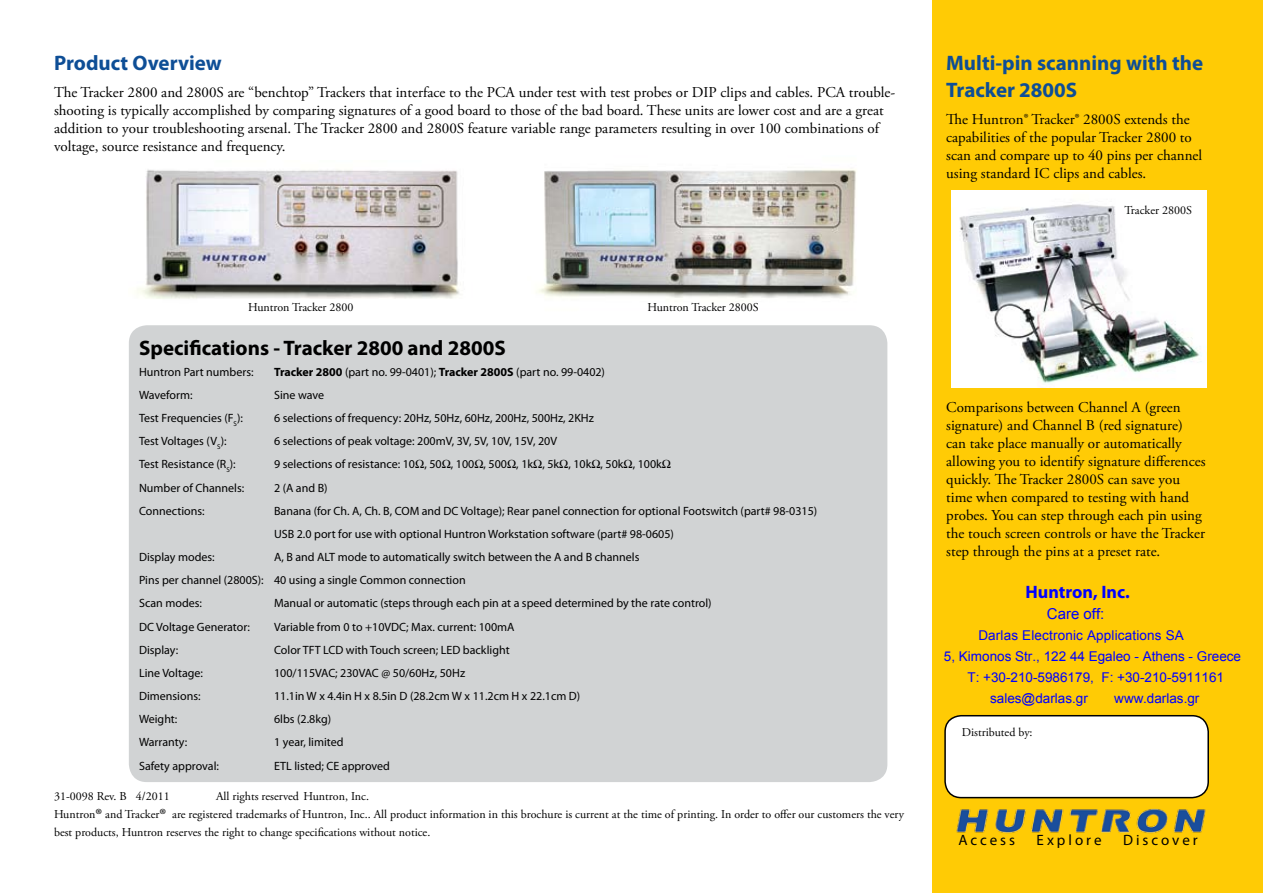
<style>
.page{position:relative;width:1263px;height:893px;background:#fff}
.page>*{position:absolute;margin:0;border:0;box-sizing:border-box;transform-origin:0 0}
.t1{font:700 21px/27px "Myriad Pro";color:#0e4e96}
.t2{font:700 21px "Myriad Pro";color:#000}
.t3{font:700 18px "Myriad Pro";color:#00f}
.t4{font:15px/18px "Adobe Garamond Pro";color:#000}
.t5{font:15px "Myriad Pro";letter-spacing:.2em;color:#000}
.t6{font:15px "Arial";color:#00f}
.t7{font:13.5px "Arial";color:#00f}
.t8{font:12px/23.1px "Myriad Pro";color:#000}
.t9{font:12px/18px "Adobe Garamond Pro";color:#000}
.s1{font-weight:700}
.s2{font-size:21px}
</style>
<div class="page">
<div style="left:129px;top:325px;width:758px;height:457px;background:#d1d3d4;border-radius:18px"></div>
<img style="left:537px;top:168px;width:319px;height:131px">
<img style="left:137px;top:169px;width:323px;height:130px">
<div style="left:933px;top:0;width:330px;height:893px;background:#ffcb05"></div>
<div style="left:945px;top:716px;width:263px;height:82px;background:#fff;border-radius:16px"></div>
<div style="left:944px;top:715px;width:265px;height:83px;border:2px solid #000;border-radius:16px"></div>
<img style="left:956px;top:808px;width:250px;height:26px">
<img style="left:951px;top:191px;width:255px;height:196px">
<h1 class="t1" style="left:54px;top:48px;width:169px">Product Overview</h1>
<p class="t4" style="left:54px;top:84px;width:843px">The Tracker 2800 and 2800S are “benchtop” Trackers that interface to the PCA under test with test probes or DIP clips and cables. PCA trouble&shy;shooting is typically accomplished by comparing signatures of a good board to those of the bad board. These units are lower cost and are a great addition to your troubleshooting arsenal. The Tracker 2800 and 2800S feature variable range parameters resulting in over 100 combinations of voltage, source resistance and frequency.</p>
<p class="t9" style="left:248px;top:298px;width:107px">Huntron Tracker 2800</p>
<p class="t9" style="left:647px;top:298px;width:113px">Huntron Tracker 2800S</p>
<h1 class="t2" style="left:139px;top:334px;width:368px">Specifications - Tracker 2800 and 2800S</h1>
<p class="t8" style="left:139px;top:360px;width:116px">Huntron Part numbers:</p>
<p class="t8" style="left:274px;top:360px;width:332px"><span class="s1">Tracker 2800</span> (part no. 99-0401); <span class="s1">Tracker 2800S</span> (part no. 99-0402)</p>
<p class="t8" style="left:139px;top:383px;width:55px">Waveform:</p>
<p class="t8" style="left:274px;top:383px;width:52px">Sine wave</p>
<p class="t8" style="left:139px;top:406px;width:105px">Test Frequencies (F<sub>S</sub>):</p>
<p class="t8" style="left:274px;top:406px;width:321px">6 selections of frequency: 20Hz, 50Hz, 60Hz, 200Hz, 500Hz, 2KHz</p>
<p class="t8" style="left:139px;top:429px;width:89px">Test Voltages (V<sub>S</sub>):</p>
<p class="t8" style="left:274px;top:429px;width:284px">6 selections of peak voltage: 200mV, 3V, 5V, 10V, 15V, 20V</p>
<p class="t8" style="left:139px;top:453px;width:98px">Test Resistance (R<sub>S</sub>):</p>
<p class="t8" style="left:274px;top:453px;width:389px">9 selections of resistance: 10 , 50 , 100 , 500 , 1k , 5k , 10k , 50k , 100k</p>
<p class="t8" style="left:139px;top:476px;width:107px">Number of Channels:</p>
<p class="t8" style="left:274px;top:476px;width:55px">2 (A and B)</p>
<p class="t8" style="left:139px;top:499px;width:67px">Connections:</p>
<p class="t8" style="left:274px;top:499px;width:545px">Banana (for Ch. A, Ch. B, COM and DC Voltage); Rear panel connection for optional Footswitch (part# 98-0315)<br>USB 2.0 port for use with optional Huntron Workstation software (part# 98-0605)</p>
<p class="t8" style="left:139px;top:545px;width:77px">Display modes:</p>
<p class="t8" style="left:139px;top:545px;width:502px;text-indent:135px">A, B and ALT mode to automatically switch between the A and B channels<br>Pins per channel (2800S): 40 using a single Common connection<br>Scan modes:</p>
<p class="t8" style="left:274px;top:592px;width:439px">Manual or automatic (steps through each pin at a speed determined by the rate control)</p>
<p class="t8" style="left:139px;top:615px;width:112px">DC Voltage Generator:</p>
<p class="t8" style="left:274px;top:615px;width:242px">Variable from 0 to +10VDC; Max. current: 100mA</p>
<p class="t8" style="left:139px;top:638px;width:41px">Display:</p>
<p class="t8" style="left:274px;top:638px;width:237px">Color TFT LCD with Touch screen; LED backlight</p>
<p class="t8" style="left:139px;top:661px;width:65px">Line Voltage:</p>
<p class="t8" style="left:274px;top:661px;width:193px">100/115VAC; 230VAC @ 50/60Hz, 50Hz</p>
<p class="t8" style="left:139px;top:684px;width:63px">Dimensions:</p>
<p class="t8" style="left:274px;top:684px;width:308px">11.1in W x 4.4in H x 8.5in D (28.2cm W x 11.2cm H x 22.1cm D)</p>
<p class="t8" style="left:139px;top:707px;width:40px">Weight:</p>
<p class="t8" style="left:274px;top:707px;width:59px">6lbs (2.8kg)</p>
<p class="t8" style="left:139px;top:731px;width:50px">Warranty:</p>
<p class="t8" style="left:274px;top:731px;width:71px">1 year, limited</p>
<p class="t8" style="left:139px;top:754px;width:81px">Safety approval:</p>
<p class="t8" style="left:274px;top:754px;width:117px">ETL listed; CE approved</p>
<p class="t9" style="left:54px;top:788px;width:851px;text-indent:162px">All rights reserved Huntron, Inc.<br>Huntron<span class="s2">®</span> and Tracker<span class="s2">®</span> are registered trademarks of Huntron, Inc.. All product information in this brochure is current at the time of printing. In order to offer our customers the very best products, Huntron reserves the right to change specifications without notice.</p>
<p class="t9" style="left:54px;top:788px;width:117px">31-0098 Rev. B 4/2011</p>
<h1 class="t1" style="left:946px;top:48px;width:258px">Multi-pin scanning with the<br>Tracker 2800S</h1>
<p class="t4" style="left:946px;top:111px;width:257px">The Huntron® Tracker® 2800S extends the capabilities of the popular Tracker 2800 to scan and compare up to 40 pins per channel using standard IC clips and cables.</p>
<p class="t9" style="left:1124px;top:201px;width:69px">Tracker 2800S</p>
<p class="t4" style="left:946px;top:399px;width:261px">Comparisons between Channel A (green signature) and Channel B (red signature) can take place manually or automatically allowing you to identify signature differences quickly. The Tracker 2800S can save you time when compared to testing with hand probes. You can step through each pin using the touch screen controls or have the Tracker step through the pins at a preset rate.</p>
<h2 class="t3" style="left:1025px;top:580px;width:106px">Huntron, Inc.</h2>
<p class="t6" style="left:1047px;top:604px;width:59px">Care off:</p>
<p class="t7" style="left:978px;top:626px;width:207px">Darlas Electronic Applications SA</p>
<p class="t7" style="left:944px;top:647px;width:299px">5, Kimonos Str., 122 44 Egaleo - Athens - Greece</p>
<p class="t7" style="left:967px;top:668px;width:258px">T: +30-210-5986179, F: +30-210-5911161</p>
<p class="t7" style="left:990px;top:689px;width:99px">sales@darlas.gr</p>
<p class="t7" style="left:1114px;top:689px;width:87px">www.darlas.gr</p>
<p class="t9" style="left:962px;top:724px;width:72px">Distributed by:</p>
<p class="t5" style="left:958px;top:830px;width:58px">Access</p>
<p class="t5" style="left:1037px;top:830px;width:66px">Explore</p>
<p class="t5" style="left:1123px;top:830px;width:76px">Discover</p>
</div>
